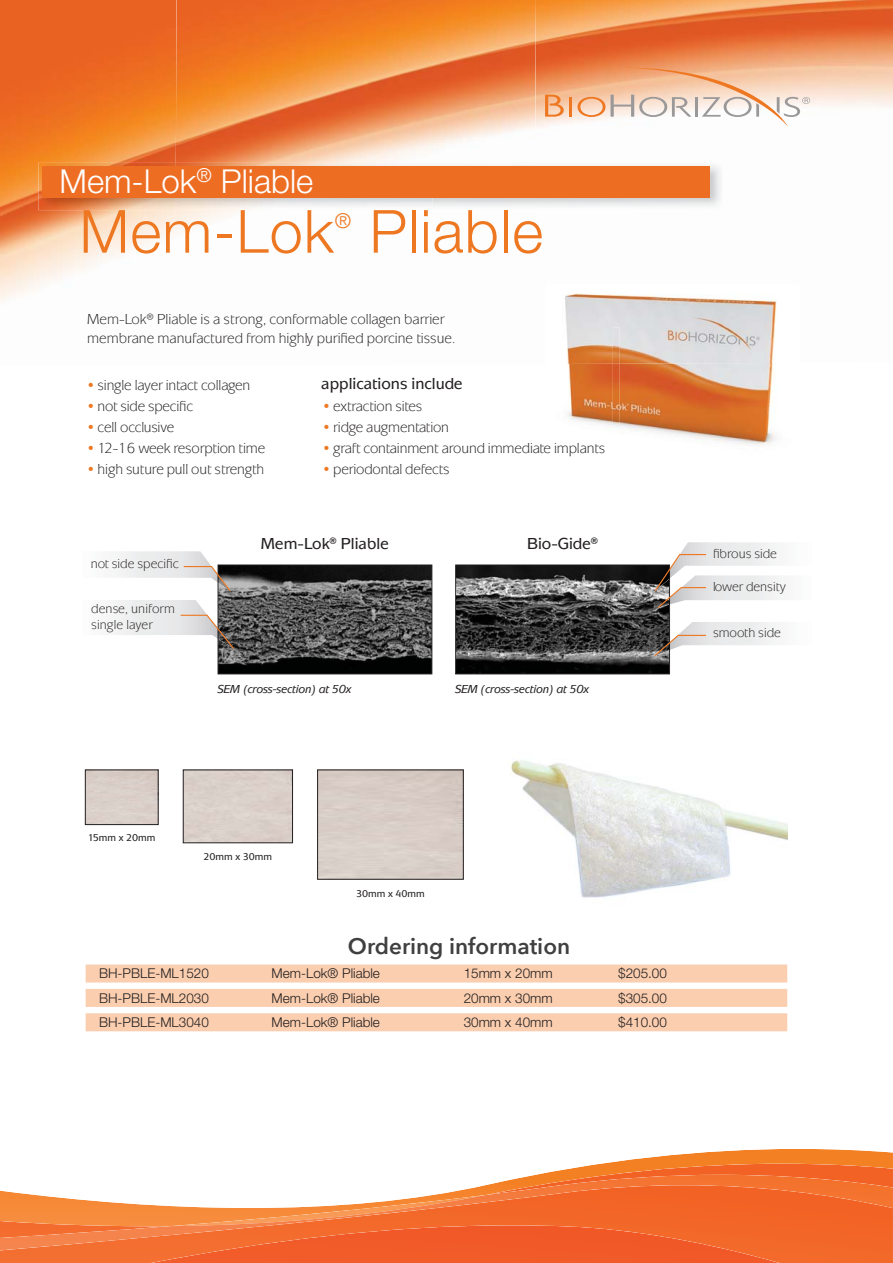
<style>
.page{position:relative;width:893px;height:1263px;background:#fff}
.page>*{position:absolute;margin:0;border:0;box-sizing:border-box;transform-origin:0 0}
.t1{font:300 59.55px "Helvetica Neue LT Pro";letter-spacing:.02em;color:#e72}
.t2{font:300 33px "Helvetica Neue LT Std";color:#fff}
.t3{font:600 22.5px "Avenir Next";color:#404041}
.t4{font:300 20.55px "Helvetica Neue LT Pro";color:#e72}
.t5{font:500 16.5px "Mixage ITC Std";color:#231f20}
.t6{font:15px/19.5px "Mixage ITC Std";letter-spacing:-.01em;color:#231f20}
.t7{font:300 13.5px "Helvetica Neue LT Std";color:#231f20}
.t8{font:13.5px/16.5px "Mixage ITC Std";color:#231f20}
.t9{font:italic 500 12px "Mixage ITC Std";letter-spacing:-.01em;color:#231f20}
.t10{font:500 10.35px "Mixage ITC Std";color:#231f20}
.s1{color:#e72}
</style>
<div class="page">
<img style="left:536px;top:0;width:357px;height:128px">
<img style="left:177px;top:0;width:359px;height:162px">
<img style="left:0;top:0;width:177px;height:303px">
<hr style="left:569px;top:97px;width:3px;height:20px;background:#e72">
<svg style="left:577px;top:97px;width:28px;height:20px"></svg>
<svg style="left:545px;top:95px;width:19px;height:22px"></svg>
<svg style="left:611px;top:68px;width:199px;height:59px"></svg>
<img style="left:176px;top:162px;width:544px;height:8px">
<img style="left:39px;top:162px;width:137px;height:48px">
<div style="left:43px;top:166px;width:667px;height:32px;background:#ed6d23"></div>
<img style="left:565px;top:293px;width:212px;height:152px">
<img style="left:565px;top:443px;width:40px;height:2px">
<svg style="left:112px;top:551px;width:320px;height:123px"></svg>
<svg style="left:455px;top:542px;width:327px;height:132px"></svg>
<div style="left:86px;top:964px;width:701px;height:18px;background:#faceaf"></div>
<div style="left:86px;top:989px;width:701px;height:18px;background:#faceaf"></div>
<div style="left:86px;top:1013px;width:701px;height:18px;background:#faceaf"></div>
<img style="left:511px;top:760px;width:277px;height:138px">
<div style="left:317px;top:770px;width:147px;height:109px;border:1px solid #231f20"></div>
<div style="left:85px;top:770px;width:73px;height:55px;border:1px solid #231f20"></div>
<div style="left:183px;top:770px;width:110px;height:73px;border:1px solid #231f20"></div>
<svg style="left:600px;top:1149px;width:293px;height:15px;fill:#f48024"></svg>
<div style="left:0;top:1250px;width:893px;height:13px;background:#f36f31"></div>
<img style="left:536px;top:1164px;width:357px;height:11px">
<img style="left:0;top:1175px;width:893px;height:75px">
<img style="left:151px;top:1225px;width:629px;height:38px">
<h2 class="t2" style="left:60px;top:162px;width:255px">Mem-Lok<sup>®</sup> Pliable</h2>
<h1 class="t1" style="left:80px;top:197px;width:256px">Mem-Lok</h1>
<h3 class="t4" style="left:335px;top:209px;width:18px">®</h3>
<h1 class="t1" style="left:369px;top:197px;width:175px">Pliable</h1>
<p class="t6" style="left:87px;top:309px;width:369px">Mem-Lok® Pliable is a strong, conformable collagen barrier membrane manufactured from highly purified porcine tissue.</p>
<p class="t6" style="left:87px;top:376px;width:165px"><span class="s1">•</span> single layer intact collagen</p>
<p class="t6" style="left:87px;top:397px;width:107px"><span class="s1">•</span> not side specific</p>
<p class="t6" style="left:87px;top:418px;width:89px"><span class="s1">•</span> cell occlusive</p>
<p class="t6" style="left:87px;top:439px;width:180px"><span class="s1">•</span> 12-16 week resorption time</p>
<p class="t6" style="left:87px;top:460px;width:179px"><span class="s1">•</span> high suture pull out strength</p>
<p class="t5" style="left:321px;top:377px;width:143px">applications include</p>
<p class="t6" style="left:323px;top:397px;width:101px"><span class="s1">•</span> extraction sites</p>
<p class="t6" style="left:323px;top:418px;width:128px"><span class="s1">•</span> ridge augmentation</p>
<p class="t6" style="left:323px;top:439px;width:284px"><span class="s1">•</span> graft containment around immediate implants</p>
<p class="t6" style="left:323px;top:460px;width:128px"><span class="s1">•</span> periodontal defects</p>
<p class="t8" style="left:91px;top:556px;width:90px">not side specific</p>
<p class="t8" style="left:91px;top:600px;width:85px">dense, uniform single layer</p>
<p class="t5" style="left:261px;top:536px;width:129px">Mem-Lok® Pliable</p>
<p class="t5" style="left:527px;top:536px;width:72px">Bio-Gide®</p>
<p class="t9" style="left:218px;top:682px;width:135px">SEM (cross-section) at 50x</p>
<p class="t9" style="left:455px;top:682px;width:135px">SEM (cross-section) at 50x</p>
<p class="t8" style="left:713px;top:546px;width:66px">fibrous side</p>
<p class="t8" style="left:713px;top:579px;width:75px">lower density</p>
<p class="t8" style="left:713px;top:625px;width:69px">smooth side</p>
<p class="t10" style="left:88px;top:834px;width:69px">15mm x 20mm</p>
<p class="t10" style="left:203px;top:853px;width:70px">20mm x 30mm</p>
<p class="t10" style="left:356px;top:889px;width:70px">30mm x 40mm</p>
<h3 class="t3" style="left:348px;top:932px;width:224px">Ordering information</h3>
<p class="t7" style="left:99px;top:966px;width:111px">BH-PBLE-ML1520</p>
<p class="t7" style="left:272px;top:966px;width:110px">Mem-Lok® Pliable</p>
<p class="t7" style="left:464px;top:966px;width:91px">15mm x 20mm</p>
<p class="t7" style="left:99px;top:990px;width:111px">BH-PBLE-ML2030</p>
<p class="t7" style="left:272px;top:990px;width:110px">Mem-Lok® Pliable</p>
<p class="t7" style="left:464px;top:990px;width:91px">20mm x 30mm</p>
<p class="t7" style="left:99px;top:1014px;width:111px">BH-PBLE-ML3040</p>
<p class="t7" style="left:272px;top:1014px;width:110px">Mem-Lok® Pliable</p>
<p class="t7" style="left:464px;top:1014px;width:91px">30mm x 40mm</p>
<p class="t7" style="left:618px;top:966px;width:50px">$205.00</p>
<p class="t7" style="left:618px;top:1014px;width:50px">$410.00</p>
<p class="t7" style="left:618px;top:990px;width:50px">$305.00</p>
</div>
